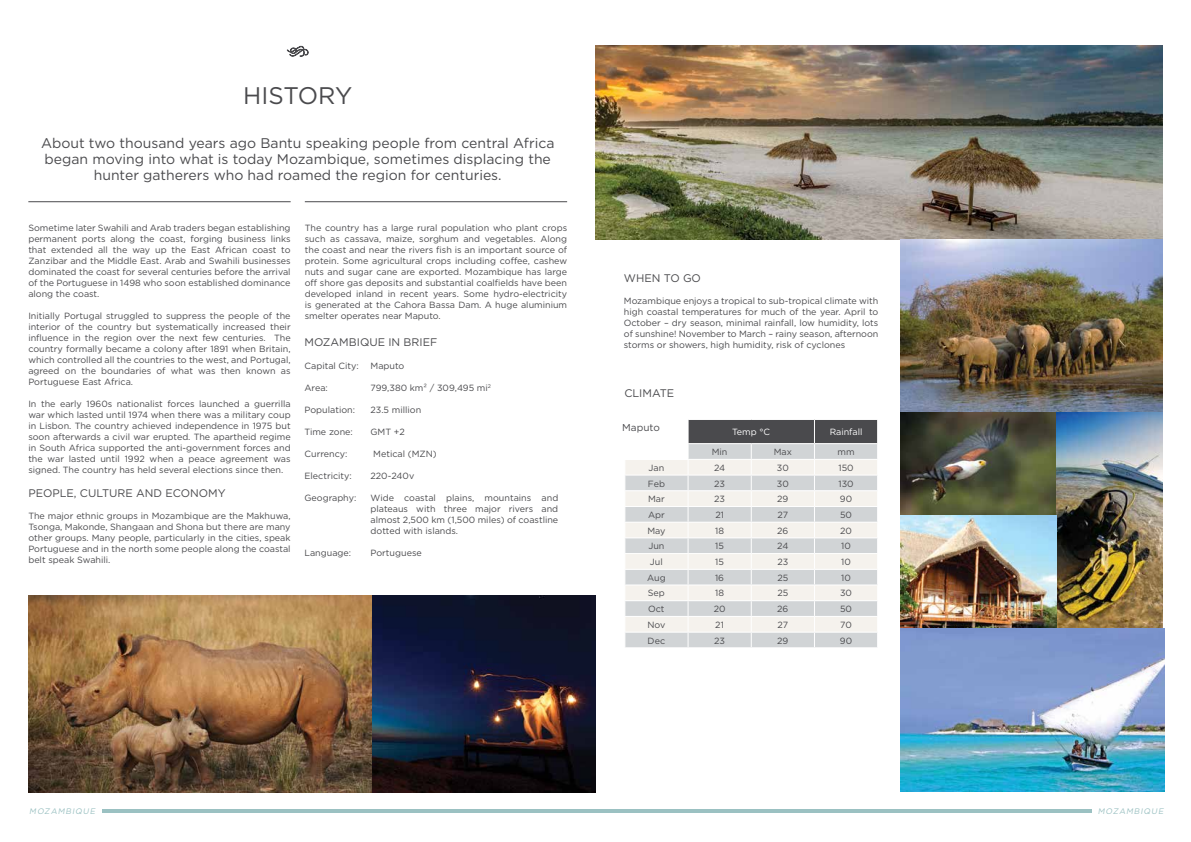
<style>
.page{position:relative;width:1191px;height:842px;background:#fff}
.page>*{position:absolute;margin:0;border:0;box-sizing:border-box;transform-origin:0 0}
.t1{font:24px "Gotham";letter-spacing:-.01em;color:#4a4a4d}
.t2{font:14px/16px "Gotham";color:#4a4a4d;text-align:center}
.t3{font:11px "Gotham";color:#4a4a4d}
.t4{font:10px "Gotham";color:#4a4a4d}
.t5{font:9px/11px "Gotham";color:#4a4a4d;text-align:justify}
.t6{font:9px "Gotham";color:#fff}
.t7{font:italic 8px "Gotham";color:#9bc1c2}
</style>
<div class="page">
<hr style="left:595px;top:809px;width:496px;height:4px;background:#9bc1c2">
<svg style="left:287px;top:45px;width:22px;height:12px"></svg>
<hr style="left:28px;top:201px;width:263px;height:1px;background:#4a4a4d">
<hr style="left:305px;top:201px;width:262px;height:1px;background:#4a4a4d">
<hr style="left:101px;top:809px;width:494px;height:4px;background:#9bc1c2">
<img style="left:28px;top:595px;width:567px;height:197px">
<img style="left:595px;top:46px;width:567px;height:193px">
<img style="left:900px;top:239px;width:262px;height:389px">
<img style="left:900px;top:628px;width:264px;height:163px">
<svg style="left:625px;top:460px;width:62px;height:172px;background:#e5e5e3"></svg>
<hr style="left:624px;top:475px;width:64px;height:1px;background:#fff">
<hr style="left:624px;top:490px;width:64px;height:1px;background:#fff">
<hr style="left:624px;top:506px;width:64px;height:1px;background:#fff">
<hr style="left:624px;top:522px;width:64px;height:1px;background:#fff">
<hr style="left:624px;top:537px;width:64px;height:1px;background:#fff">
<hr style="left:624px;top:553px;width:64px;height:1px;background:#fff">
<hr style="left:624px;top:569px;width:64px;height:1px;background:#fff">
<hr style="left:624px;top:584px;width:64px;height:1px;background:#fff">
<hr style="left:624px;top:600px;width:64px;height:1px;background:#fff">
<hr style="left:624px;top:616px;width:64px;height:1px;background:#fff">
<svg style="left:687px;top:419px;width:191px;height:228px;background:#d4d4d4"></svg>
<hr style="left:624px;top:632px;width:64px;height:1px;background:#fff">
<hr style="left:688px;top:632px;width:63px;height:1px;background:#fff">
<hr style="left:751px;top:632px;width:63px;height:1px;background:#fff">
<hr style="left:814px;top:632px;width:64px;height:1px;background:#fff">
<h1 class="t1" style="left:243px;top:80px;width:110px">HISTORY</h1>
<h2 class="t2" style="left:41px;top:135px;width:515px">About two thousand years ago Bantu speaking people from central Africa began moving into what is today Mozambique, sometimes displacing the hunter gatherers who had roamed the region for centuries.</h2>
<p class="t5" style="left:28px;top:222px;width:264px">Sometime later Swahili and Arab traders began establishing permanent ports along the coast, forging business links that extended all the way up the East African coast to Zanzibar and the Middle East. Arab and Swahili businesses dominated the coast for several centuries before the arrival of the Portuguese in 1498 who soon established dominance along the coast.</p>
<p class="t5" style="left:28px;top:310px;width:264px">Initially Portugal struggled to suppress the people of the interior of the country but systematically increased their influence in the region over the next few centuries. The country formally became a colony after 1891 when Britain, which controlled all the countries to the west, and Portugal, agreed on the boundaries of what was then known as Portuguese East Africa.</p>
<p class="t5" style="left:28px;top:398px;width:264px">In the early 1960s nationalist forces launched a guerrilla war which lasted until 1974 when there was a military coup in Lisbon. The country achieved independence in 1975 but soon afterwards a civil war erupted. The apartheid regime in South Africa supported the anti-government forces and the war lasted until 1992 when a peace agreement was signed. The country has held several elections since then.</p>
<p class="t3" style="left:28px;top:486px;width:199px">PEOPLE, CULTURE AND ECONOMY</p>
<p class="t5" style="left:28px;top:510px;width:264px">The major ethnic groups in Mozambique are the Makhuwa, Tsonga, Makonde, Shangaan and Shona but there are many other groups. Many people, particularly in the cities, speak Portuguese and in the north some people along the coastal belt speak Swahili.</p>
<p class="t5" style="left:305px;top:222px;width:264px">The country has a large rural population who plant crops such as cassava, maize, sorghum and vegetables. Along the coast and near the rivers fish is an important source of protein. Some agricultural crops including coffee, cashew nuts and sugar cane are exported. Mozambique has large off shore gas deposits and substantial coalfields have been developed inland in recent years. Some hydro-electricity is generated at the Cahora Bassa Dam. A huge aluminium smelter operates near Maputo.</p>
<p class="t3" style="left:304px;top:335px;width:134px">MOZAMBIQUE IN BRIEF</p>
<p class="t5" style="left:304px;top:360px;width:56px">Capital City:</p>
<p class="t5" style="left:370px;top:360px;width:35px">Maputo</p>
<p class="t5" style="left:304px;top:382px;width:25px">Area:</p>
<p class="t5" style="left:370px;top:382px;width:122px">799,380 km² / 309,495 mi<sup>2</sup></p>
<p class="t5" style="left:304px;top:404px;width:52px">Population:</p>
<p class="t5" style="left:370px;top:404px;width:52px">23.5 million</p>
<p class="t5" style="left:304px;top:426px;width:50px">Time zone:</p>
<p class="t5" style="left:370px;top:426px;width:36px">GMT +2</p>
<p class="t5" style="left:304px;top:448px;width:44px">Currency:</p>
<p class="t5" style="left:373px;top:448px;width:65px">Metical (MZN)</p>
<p class="t5" style="left:304px;top:470px;width:49px">Electricity:</p>
<p class="t5" style="left:370px;top:470px;width:45px">220-240v</p>
<p class="t5" style="left:304px;top:492px;width:53px">Geography:</p>
<p class="t5" style="left:370px;top:492px;width:189px">Wide coastal plains, mountains and plateaus with three major rivers and almost 2,500 km (1,500 miles) of coastline dotted with islands.</p>
<p class="t5" style="left:304px;top:547px;width:48px">Language:</p>
<p class="t5" style="left:370px;top:547px;width:53px">Portuguese</p>
<p class="t3" style="left:624px;top:271px;width:79px">WHEN TO GO</p>
<p class="t5" style="left:624px;top:295px;width:256px">Mozambique enjoys a tropical to sub-tropical climate with high coastal temperatures for much of the year. April to October – dry season, minimal rainfall, low humidity, lots of sunshine! November to March – rainy season, afternoon storms or showers, high humidity, risk of cyclones</p>
<p class="t3" style="left:624px;top:386px;width:51px">CLIMATE</p>
<p class="t6" style="left:732px;top:426px;width:40px">Temp °C</p>
<p class="t6" style="left:829px;top:426px;width:34px">Rainfall</p>
<p class="t5" style="left:712px;top:446px;width:17px">Min</p>
<p class="t5" style="left:773px;top:446px;width:20px">Max</p>
<p class="t5" style="left:837px;top:446px;width:19px">mm</p>
<p class="t5" style="left:648px;top:462px;width:17px">Jan</p>
<p class="t5" style="left:714px;top:462px;width:13px">24</p>
<p class="t5" style="left:777px;top:462px;width:13px">30</p>
<p class="t5" style="left:838px;top:462px;width:17px">150</p>
<p class="t5" style="left:648px;top:478px;width:19px">Feb</p>
<p class="t5" style="left:714px;top:478px;width:12px">23</p>
<p class="t5" style="left:777px;top:478px;width:13px">30</p>
<p class="t5" style="left:838px;top:478px;width:17px">130</p>
<p class="t5" style="left:648px;top:493px;width:18px">Mar</p>
<p class="t5" style="left:714px;top:493px;width:12px">23</p>
<p class="t5" style="left:777px;top:493px;width:13px">29</p>
<p class="t5" style="left:840px;top:493px;width:14px">90</p>
<p class="t5" style="left:648px;top:509px;width:18px">Apr</p>
<p class="t5" style="left:715px;top:509px;width:10px">21</p>
<p class="t5" style="left:777px;top:509px;width:12px">27</p>
<p class="t5" style="left:840px;top:509px;width:13px">50</p>
<p class="t5" style="left:647px;top:525px;width:20px">May</p>
<p class="t5" style="left:715px;top:525px;width:10px">18</p>
<p class="t5" style="left:777px;top:525px;width:13px">26</p>
<p class="t5" style="left:840px;top:525px;width:13px">20</p>
<p class="t5" style="left:648px;top:540px;width:18px">Jun</p>
<p class="t5" style="left:715px;top:540px;width:10px">15</p>
<p class="t5" style="left:777px;top:540px;width:13px">24</p>
<p class="t5" style="left:841px;top:540px;width:11px">10</p>
<p class="t5" style="left:650px;top:556px;width:14px">Jul</p>
<p class="t5" style="left:715px;top:556px;width:10px">15</p>
<p class="t5" style="left:777px;top:556px;width:12px">23</p>
<p class="t5" style="left:841px;top:556px;width:11px">10</p>
<p class="t5" style="left:647px;top:572px;width:20px">Aug</p>
<p class="t5" style="left:715px;top:572px;width:11px">16</p>
<p class="t5" style="left:777px;top:572px;width:12px">25</p>
<p class="t5" style="left:841px;top:572px;width:11px">10</p>
<p class="t5" style="left:648px;top:588px;width:19px">Sep</p>
<p class="t5" style="left:715px;top:588px;width:10px">18</p>
<p class="t5" style="left:777px;top:588px;width:12px">25</p>
<p class="t5" style="left:840px;top:588px;width:13px">30</p>
<p class="t5" style="left:648px;top:603px;width:18px">Oct</p>
<p class="t5" style="left:713px;top:603px;width:13px">20</p>
<p class="t5" style="left:777px;top:603px;width:13px">26</p>
<p class="t5" style="left:840px;top:603px;width:13px">50</p>
<p class="t5" style="left:647px;top:619px;width:19px">Nov</p>
<p class="t5" style="left:715px;top:619px;width:10px">21</p>
<p class="t5" style="left:777px;top:619px;width:12px">27</p>
<p class="t5" style="left:840px;top:619px;width:13px">70</p>
<p class="t5" style="left:647px;top:635px;width:19px">Dec</p>
<p class="t5" style="left:714px;top:635px;width:12px">23</p>
<p class="t5" style="left:777px;top:635px;width:13px">29</p>
<p class="t5" style="left:840px;top:635px;width:14px">90</p>
<p class="t4" style="left:622px;top:421px;width:39px">Maputo</p>
<p class="t7" style="left:29px;top:806px;width:69px">MOZAMBIQUE</p>
<p class="t7" style="left:1097px;top:806px;width:69px">MOZAMBIQUE</p>
</div>
